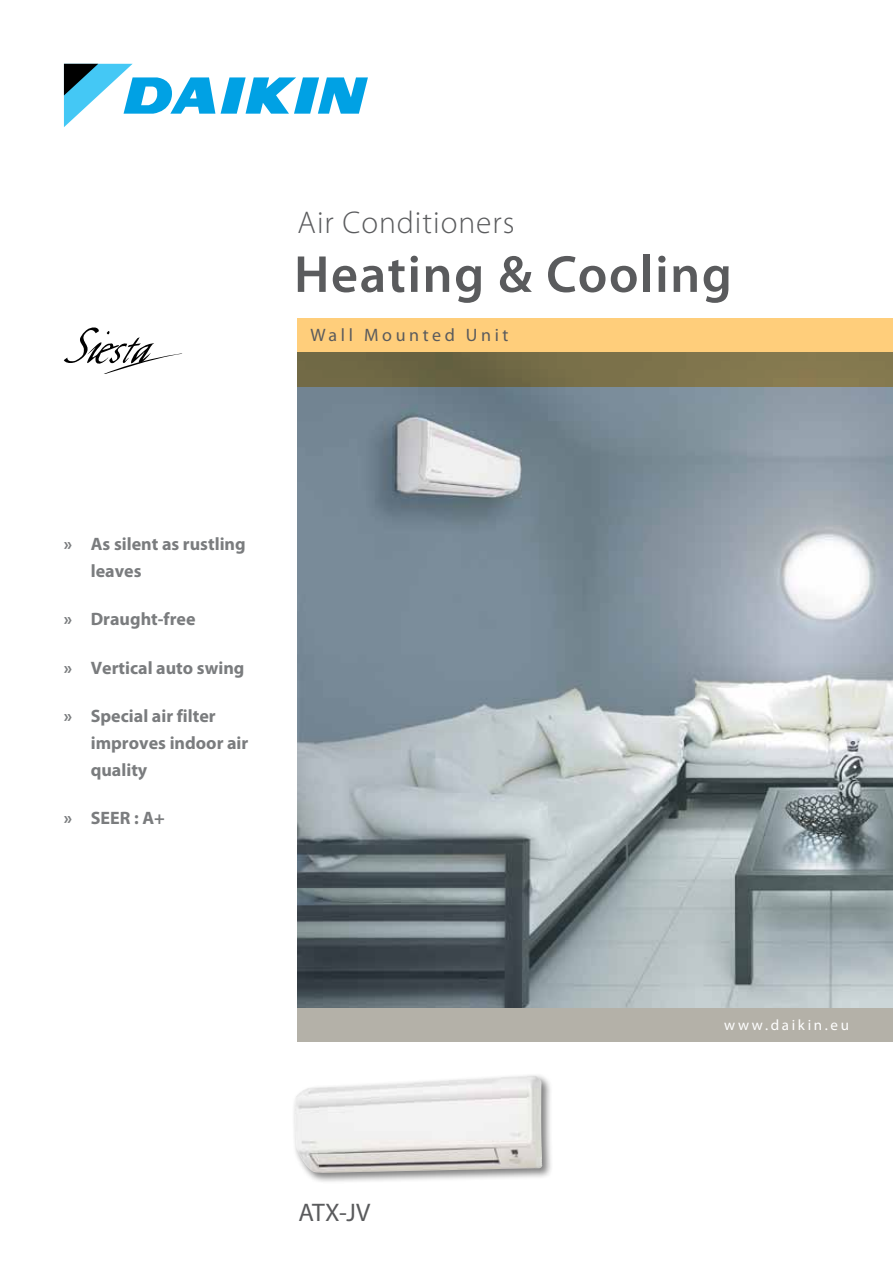
<style>
.page{position:relative;width:893px;height:1263px;background:#fff}
.page>*{position:absolute;margin:0;border:0;box-sizing:border-box;transform-origin:0 0}
.t1{font:600 52.5px "Myriad Pro";letter-spacing:.03em;color:#5a5b5d}
.t2{font:300 31.5px "Myriad Pro";letter-spacing:.03em;color:#5a5b5d}
.t3{font:25.5px "Myriad Pro";color:#5a5b5d}
.t4{font:700 18px/27px "Myriad Pro";color:#7a7c7e}
.t5{font:18px "Myriad Pro";letter-spacing:.2em;color:#5a5b5d}
.t6{font:15px "Myriad Pro";letter-spacing:.175em;color:#fff}
</style>
<div class="page">
<div style="left:298px;top:1008px;width:595px;height:34px;background:#b4b1a8"></div>
<img style="left:298px;top:387px;width:595px;height:621px">
<svg style="left:298px;top:319px;width:595px;height:68px"></svg>
<svg style="left:221px;top:77px;width:147px;height:37px"></svg>
<svg style="left:64px;top:64px;width:151px;height:63px"></svg>
<div style="left:292px;top:1073px;width:262px;height:111px;background:#000;opacity:.5"></div>
<img style="left:295px;top:1075px;width:247px;height:98px">
<svg style="left:64px;top:327px;width:118px;height:47px"></svg>
<h2 class="t2" style="left:298px;top:203px;width:218px">Air Conditioners</h2>
<h1 class="t1" style="left:294px;top:241px;width:439px">Heating &amp; Cooling</h1>
<p class="t5" style="left:310px;top:324px;width:200px">Wall Mounted Unit</p>
<p class="t4" style="left:91px;top:530px;width:156px;text-indent:-27px">» As silent as rustling leaves</p>
<p class="t4" style="left:64px;top:605px;width:133px">» Draught-free</p>
<p class="t4" style="left:64px;top:653px;width:182px">» Vertical auto swing</p>
<p class="t4" style="left:91px;top:702px;width:159px;text-indent:-27px">» Special air filter improves indoor air quality</p>
<p class="t4" style="left:64px;top:804px;width:103px">» SEER : A+</p>
<h3 class="t3" style="left:298px;top:1197px;width:73px">ATX-JV</h3>
<p class="t6" style="left:724px;top:1015px;width:126px">www.daikin.eu</p>
</div>
